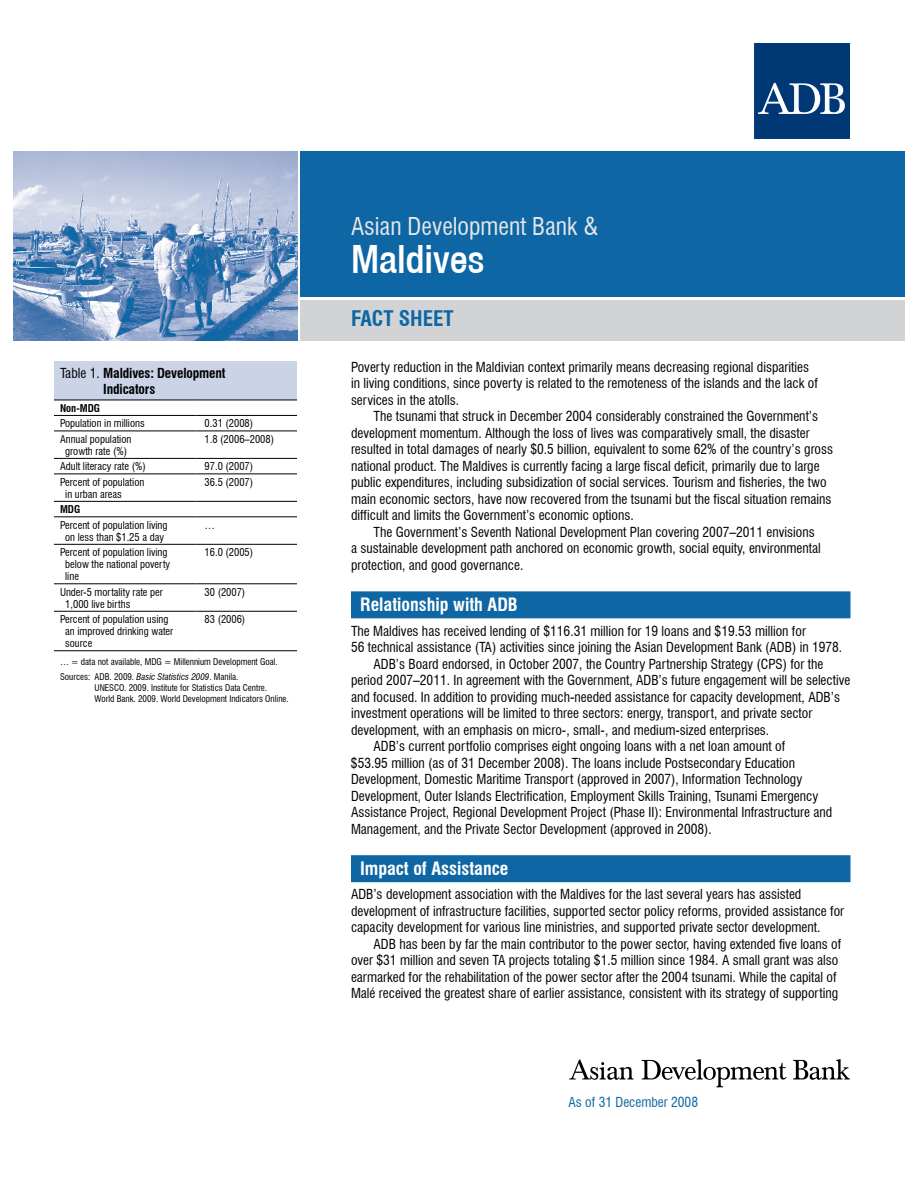
<style>
.page{position:relative;width:918px;height:1188px;background:#fff}
.page>*{position:absolute;margin:0;border:0;box-sizing:border-box;transform-origin:0 0}
.t1{font:500 condensed 39px "Helvetica 67";color:#fff}
.t2{font:condensed 24px "Swiss 721 BT";color:#e6e7e8}
.t3{font:700 condensed 21px "Swiss 721 BT";color:#0e66a4}
.t4{font:700 condensed 18px "Swiss 721 BT";color:#fff}
.t5{font:condensed 13.5px/16.5px "Swiss 721 BT";color:#000}
.t6{font:700 condensed 13.5px/16.2px "Swiss 721 BT";letter-spacing:-.01em;color:#000}
.t7{font:condensed 13.5px "Swiss 721 BT";color:#0e66a4}
.t8{font:condensed 10.5px/12px "Swiss 721 BT";color:#000}
.t9{font:700 condensed 10.5px "Swiss 721 BT";color:#000}
.t10{font:condensed 9px/15.3px "Swiss 721 BT";color:#000}
.s1{font-weight:400}
.s2{font-style:italic}
</style>
<div class="page">
<svg style="left:569px;top:1059px;width:281px;height:28px"></svg>
<div style="left:754px;top:43px;width:96px;height:96px;background:#003d7d"></div>
<div style="left:756px;top:44px;width:93px;height:93px;background:#003876"></div>
<svg style="left:758px;top:83px;width:87px;height:31px"></svg>
<div style="left:300px;top:300px;width:604px;height:40px;background:#d1d3d4"></div>
<div style="left:300px;top:152px;width:604px;height:145px;background:#0e66a4"></div>
<img style="left:14px;top:152px;width:283px;height:188px">
<div style="left:351px;top:591px;width:499px;height:27px;background:#0e66a4"></div>
<div style="left:351px;top:855px;width:499px;height:27px;background:#0e66a4"></div>
<div style="left:54px;top:362px;width:243px;height:38px;background:#cbd3e6"></div>
<hr style="left:54px;top:400px;width:142px;height:1px;background:#000">
<hr style="left:196px;top:400px;width:101px;height:1px;background:#000">
<hr style="left:54px;top:415px;width:142px;height:1px;background:#000">
<hr style="left:196px;top:415px;width:101px;height:1px;background:#000">
<hr style="left:54px;top:501px;width:142px;height:1px;background:#000">
<hr style="left:196px;top:501px;width:101px;height:1px;background:#000">
<hr style="left:54px;top:516px;width:142px;height:1px;background:#000">
<hr style="left:196px;top:516px;width:101px;height:1px;background:#000">
<hr style="left:54px;top:650px;width:142px;height:1px;background:#000">
<hr style="left:196px;top:650px;width:101px;height:1px;background:#000">
<hr style="left:54px;top:431px;width:142px;height:1px;background:#000">
<hr style="left:196px;top:431px;width:101px;height:1px;background:#000">
<hr style="left:54px;top:458px;width:142px;height:1px;background:#000">
<hr style="left:196px;top:458px;width:101px;height:1px;background:#000">
<hr style="left:54px;top:474px;width:142px;height:1px;background:#000">
<hr style="left:196px;top:474px;width:101px;height:1px;background:#000">
<hr style="left:54px;top:544px;width:142px;height:1px;background:#000">
<hr style="left:196px;top:544px;width:101px;height:1px;background:#000">
<hr style="left:54px;top:584px;width:142px;height:1px;background:#000">
<hr style="left:196px;top:584px;width:101px;height:1px;background:#000">
<hr style="left:54px;top:611px;width:142px;height:1px;background:#000">
<hr style="left:196px;top:611px;width:101px;height:1px;background:#000">
<p class="t6" style="left:103px;top:365px;width:124px;text-indent:-43px"><span class="s1">Table 1.</span> Maldives: Development<br>Indicators</p>
<p class="t9" style="left:60px;top:402px;width:42px">Non-MDG</p>
<p class="t8" style="left:60px;top:417px;width:86px">Population in millions</p>
<p class="t8" style="left:205px;top:417px;width:50px">0.31 (2008)</p>
<p class="t8" style="left:60px;top:433px;width:73px;text-align:center">Annual population growth rate (%)</p>
<p class="t8" style="left:205px;top:433px;width:71px">1.8 (2006–2008)</p>
<p class="t8" style="left:60px;top:460px;width:87px">Adult literacy rate (%)</p>
<p class="t8" style="left:205px;top:460px;width:50px">97.0 (2007)</p>
<p class="t8" style="left:65px;top:476px;width:81px;text-indent:-5px">Percent of population in urban areas</p>
<p class="t8" style="left:205px;top:476px;width:50px">36.5 (2007)</p>
<p class="t9" style="left:60px;top:503px;width:22px">MDG</p>
<p class="t8" style="left:60px;top:519px;width:109px;text-align:center">Percent of population living on less than $1.25 a day</p>
<p class="t8" style="left:205px;top:519px;width:12px">…</p>
<p class="t8" style="left:65px;top:546px;width:107px;text-indent:-5px">Percent of population living below the national poverty line</p>
<p class="t8" style="left:205px;top:546px;width:50px">16.0 (2005)</p>
<p class="t8" style="left:65px;top:586px;width:99px;text-indent:-5px">Under-5 mortality rate per<br>1,000 live births</p>
<p class="t8" style="left:205px;top:586px;width:42px">30 (2007)</p>
<p class="t8" style="left:65px;top:613px;width:110px;text-indent:-5px">Percent of population using an improved drinking water source</p>
<p class="t8" style="left:205px;top:613px;width:42px">83 (2006)</p>
<p class="t10" style="left:60px;top:654px;width:219px">… = data not available, MDG = Millennium Development Goal.<br>Sources: ADB. 2009. <span class="s2">Basic Statistics 2009</span>. Manila.</p>
<p class="t10" style="left:94px;top:682px;width:196px;line-height:10.8px">UNESCO. 2009. Institute for Statistics Data Centre.<br>World Bank. 2009. World Development Indicators Online.</p>
<h2 class="t2" style="left:351px;top:212px;width:249px">Asian Development Bank &amp;</h2>
<h1 class="t1" style="left:351px;top:236px;width:135px">Maldives</h1>
<h3 class="t3" style="left:351px;top:306px;width:104px">FACT SHEET</h3>
<p class="t5" style="left:351px;top:359px;width:468px">Poverty reduction in the Maldivian context primarily means decreasing regional disparities in living conditions, since poverty is related to the remoteness of the islands and the lack of services in the atolls.</p>
<p class="t5" style="left:351px;top:408px;width:484px;text-indent:22px">The tsunami that struck in December 2004 considerably constrained the Government’s development momentum. Although the loss of lives was comparatively small, the disaster resulted in total damages of nearly $0.5 billion, equivalent to some 62% of the country’s gross national product. The Maldives is currently facing a large fiscal deficit, primarily due to large public expenditures, including subsidization of social services. Tourism and fisheries, the two main economic sectors, have now recovered from the tsunami but the fiscal situation remains difficult and limits the Government’s economic options.</p>
<p class="t5" style="left:351px;top:524px;width:471px;text-indent:22px">The Government’s Seventh National Development Plan covering 2007–2011 envisions a sustainable development path anchored on economic growth, social equity, environmental protection, and good governance.</p>
<h3 class="t4" style="left:360px;top:594px;width:159px">Relationship with ADB</h3>
<p class="t5" style="left:351px;top:622px;width:456px">The Maldives has received lending of $116.31 million for 19 loans and $19.53 million for</p>
<p class="t5" style="left:351px;top:639px;width:493px">56 technical assistance (TA) activities since joining the Asian Development Bank (ADB) in 1978.</p>
<p class="t5" style="left:374px;top:655px;width:451px">ADB’s Board endorsed, in October 2007, the Country Partnership Strategy (CPS) for the</p>
<p class="t5" style="left:351px;top:672px;width:501px">period 2007–2011. In agreement with the Government, ADB’s future engagement will be selective</p>
<p class="t5" style="left:351px;top:688px;width:491px">and focused. In addition to providing much-needed assistance for capacity development, ADB’s</p>
<p class="t5" style="left:351px;top:705px;width:463px">investment operations will be limited to three sectors: energy, transport, and private sector</p>
<p class="t5" style="left:351px;top:721px;width:420px">development, with an emphasis on micro-, small-, and medium-sized enterprises.</p>
<p class="t5" style="left:374px;top:738px;width:413px">ADB’s current portfolio comprises eight ongoing loans with a net loan amount of</p>
<p class="t5" style="left:351px;top:754px;width:446px">$53.95 million (as of 31 December 2008). The loans include Postsecondary Education</p>
<p class="t5" style="left:351px;top:771px;width:453px">Development, Domestic Maritime Transport (approved in 2007), Information Technology</p>
<p class="t5" style="left:351px;top:787px;width:469px">Development, Outer Islands Electrification, Employment Skills Training, Tsunami Emergency</p>
<p class="t5" style="left:351px;top:804px;width:483px">Assistance Project, Regional Development Project (Phase II): Environmental Infrastructure and</p>
<p class="t5" style="left:351px;top:820px;width:362px">Management, and the Private Sector Development (approved in 2008).</p>
<h3 class="t4" style="left:360px;top:857px;width:150px">Impact of Assistance</h3>
<p class="t5" style="left:351px;top:886px;width:495px">ADB’s development association with the Maldives for the last several years has assisted development of infrastructure facilities, supported sector policy reforms, provided assistance for capacity development for various line ministries, and supported private sector development.</p>
<p class="t5" style="left:351px;top:936px;width:492px;text-indent:22px">ADB has been by far the main contributor to the power sector, having extended five loans of over $31 million and seven TA projects totaling $1.5 million since 1984. A small grant was also earmarked for the rehabilitation of the power sector after the 2004 tsunami. While the capital of Malé received the greatest share of earlier assistance, consistent with its strategy of supporting</p>
<p class="t7" style="left:568px;top:1094px;width:131px">As of 31 December 2008</p>
</div>
